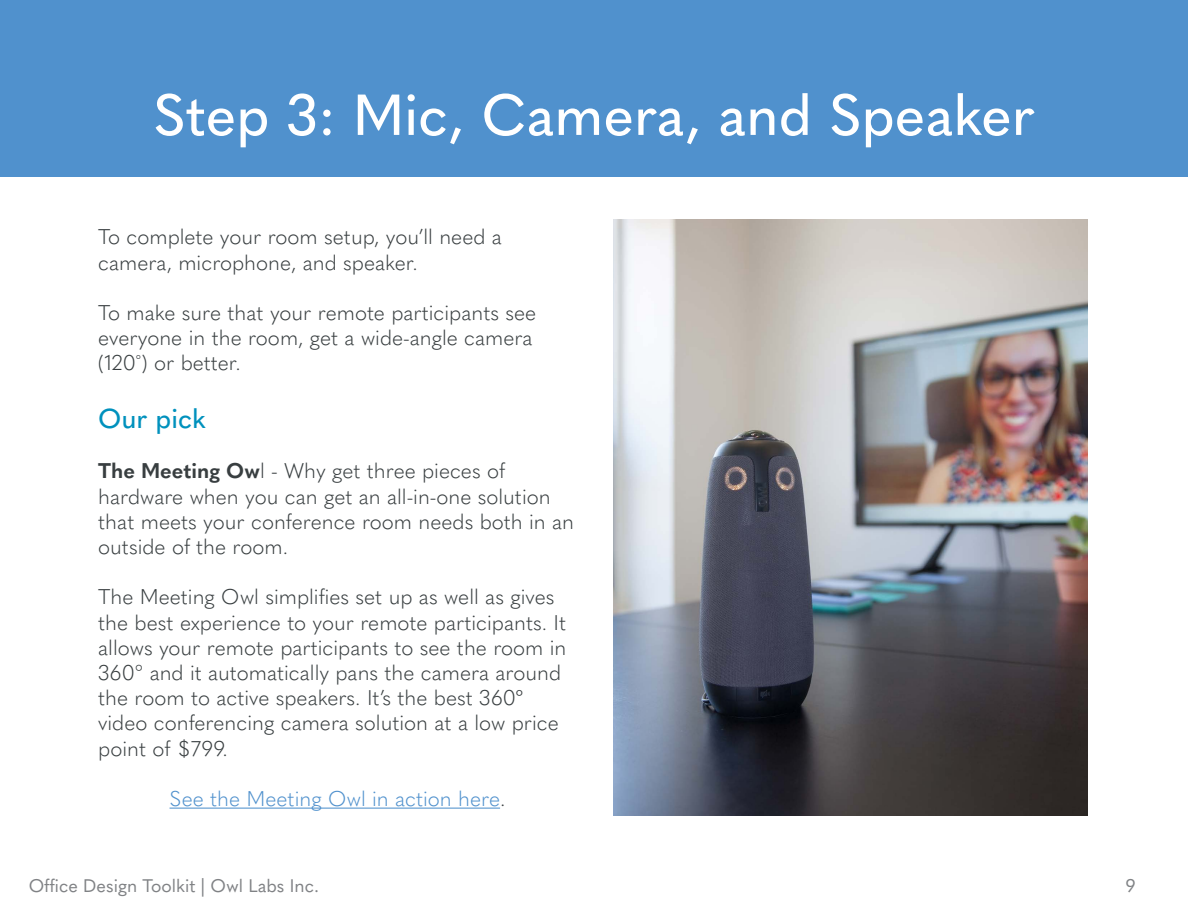
<style>
.page{position:relative;width:1188px;height:918px;background:#fff}
.page>*{position:absolute;margin:0;border:0;box-sizing:border-box;transform-origin:0 0}
.t1{font:500 57px "Quasimoda";color:#fff}
.t2{font:500 27px "Quasimoda";color:#0091bd}
.t3{font:300 21px/25.2px "Quasimoda";color:#383e40}
.t4{font:300 21px "Quasimoda";color:#5091cd}
.t5{font:18px "Quasimoda";color:#808285}
.s1{font-weight:700}
.s2{color:#383e40}
</style>
<div class="page">
<div style="left:0;top:0;width:1188px;height:176px;background:#5091cd"></div>
<hr style="left:170px;top:808px;width:330px;height:1px;background:#5091cd">
<img style="left:613px;top:219px;width:475px;height:597px">
<h1 class="t1" style="left:153px;top:71px;width:883px">Step 3: Mic, Camera, and Speaker</h1>
<p class="t3" style="left:98px;top:223px;width:405px">To complete your room setup, you’ll need a camera, microphone, and speaker.</p>
<p class="t3" style="left:98px;top:299px;width:440px">To make sure that your remote participants see everyone in the room, get a wide-angle camera (120˚) or better.</p>
<p class="t2" style="left:98px;top:398px;width:109px">Our pick</p>
<p class="t3" style="left:98px;top:457px;width:477px"><span class="s1">The Meeting Ow</span>l - Why get three pieces of hardware when you can get an all-in-one solution that meets your conference room needs both in an outside of the room.</p>
<p class="t3" style="left:98px;top:583px;width:470px">The Meeting Owl simplifies set up as well as gives the best experience to your remote participants. It allows your remote participants to see the room in 360° and it automatically pans the camera around the room to active speakers. It’s the best 360º video conferencing camera solution at a low price point of $799.</p>
<p class="t4" style="left:170px;top:783px;width:337px">See the Meeting Owl in action here<span class="s2">.</span></p>
<p class="t5" style="left:29px;top:872px;width:292px">Office Design Toolkit | Owl Labs Inc.</p>
<p class="t5" style="left:1126px;top:872px;width:12px">9</p>
</div>
